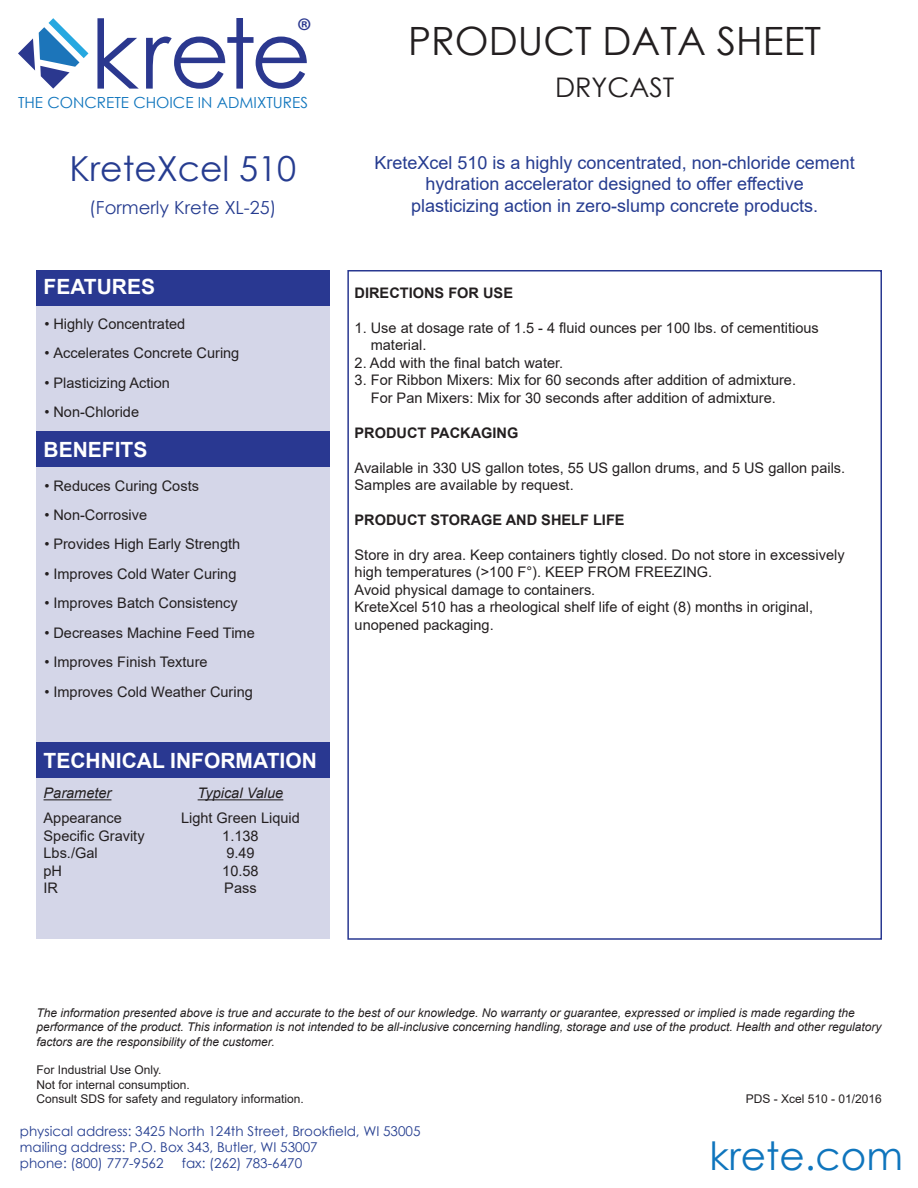
<style>
.page{position:relative;width:918px;height:1188px;background:#fff}
.page>*{position:absolute;margin:0;border:0;box-sizing:border-box;transform-origin:0 0}
.t1{font:39px "Century Gothic";color:#231f20}
.t2{font:39px "Century Gothic";color:#0f75bd}
.t3{font:36px "Myriad Pro";color:#2b388f}
.t4{font:34.5px "Century Gothic";color:#263c90}
.t5{font:27px "Century Gothic";color:#231f20}
.t6{font:700 21px "Arial";color:#fff}
.t7{font:18px "Arial";color:#263c90}
.t8{font:18px "Century Gothic";color:#263c90}
.t9{font:15.3px "Century Gothic";color:#0f75bd}
.t10{font:14.55px/17.4px "Arial";color:#231f20}
.t11{font:700 14.55px "Arial";color:#231f20}
.t12{font:italic 14.55px "Arial";color:#231f20}
.t13{font:13.5px "Century Gothic";color:#253e90}
.t14{font:italic 12px/14.4px "Arial";color:#231f20}
.t15{font:12px "Arial";color:#231f20}
</style>
<div class="page">
<svg style="left:18px;top:18px;width:70px;height:71px"></svg>
<svg style="left:97px;top:18px;width:42px;height:71px"></svg>
<svg style="left:146px;top:18px;width:161px;height:71px"></svg>
<div style="left:347px;top:270px;width:535px;height:670px;background:#fff;border:2px solid #293891"></div>
<div style="left:36px;top:270px;width:293px;height:668px;background:#d4d6e8"></div>
<div style="left:36px;top:270px;width:293px;height:35px;background:#293891"></div>
<div style="left:36px;top:432px;width:293px;height:35px;background:#293891"></div>
<div style="left:36px;top:743px;width:293px;height:35px;background:#293891"></div>
<hr style="left:44px;top:799px;width:67px;height:1px;background:#231f20">
<hr style="left:198px;top:799px;width:85px;height:1px;background:#231f20">
<h2 class="t3" style="left:297px;top:8px;width:17px">®</h2>
<p class="t9" style="left:18px;top:92px;width:292px">THE CONCRETE CHOICE IN ADMIXTURES</p>
<p class="t4" style="left:69px;top:145px;width:228px">KreteXcel 510</p>
<p class="t8" style="left:89px;top:195px;width:189px">(Formerly Krete XL-25)</p>
<p class="t6" style="left:44px;top:272px;width:113px">FEATURES</p>
<p class="t10" style="left:44px;top:315px;width:142px">• Highly Concentrated</p>
<p class="t10" style="left:44px;top:345px;width:196px">• Accelerates Concrete Curing</p>
<p class="t10" style="left:44px;top:374px;width:127px">• Plasticizing Action</p>
<p class="t10" style="left:44px;top:403px;width:96px">• Non-Chloride</p>
<p class="t6" style="left:44px;top:434px;width:105px">BENEFITS</p>
<p class="t10" style="left:44px;top:477px;width:156px">• Reduces Curing Costs</p>
<p class="t10" style="left:44px;top:506px;width:104px">• Non-Corrosive</p>
<p class="t10" style="left:44px;top:536px;width:197px">• Provides High Early Strength</p>
<p class="t10" style="left:44px;top:565px;width:193px">• Improves Cold Water Curing</p>
<p class="t10" style="left:44px;top:594px;width:195px">• Improves Batch Consistency</p>
<p class="t10" style="left:44px;top:624px;width:212px">• Decreases Machine Feed Time</p>
<p class="t10" style="left:44px;top:653px;width:165px">• Improves Finish Texture</p>
<p class="t10" style="left:44px;top:683px;width:210px">• Improves Cold Weather Curing</p>
<p class="t6" style="left:44px;top:746px;width:275px">TECHNICAL INFORMATION</p>
<p class="t12" style="left:44px;top:784px;width:69px">Parameter</p>
<p class="t12" style="left:198px;top:784px;width:87px">Typical Value</p>
<p class="t10" style="left:44px;top:809px;width:80px">Appearance</p>
<p class="t10" style="left:181px;top:809px;width:120px">Light Green Liquid</p>
<p class="t10" style="left:44px;top:827px;width:103px">Specific Gravity</p>
<p class="t10" style="left:222px;top:827px;width:38px">1.138</p>
<p class="t10" style="left:44px;top:844px;width:56px">Lbs./Gal</p>
<p class="t10" style="left:226px;top:844px;width:30px">9.49</p>
<p class="t10" style="left:44px;top:862px;width:20px">pH</p>
<p class="t10" style="left:222px;top:862px;width:38px">10.58</p>
<p class="t10" style="left:44px;top:879px;width:16px">IR</p>
<p class="t10" style="left:224px;top:879px;width:34px">Pass</p>
<p class="t1" style="left:408px;top:14px;width:414px">PRODUCT DATA SHEET</p>
<p class="t5" style="left:555px;top:68px;width:121px">DRYCAST</p>
<p class="t7" style="left:375px;top:150px;width:482px">KreteXcel 510 is a highly concentrated, non-chloride cement</p>
<p class="t7" style="left:425px;top:172px;width:380px">hydration accelerator designed to offer effective</p>
<p class="t7" style="left:411px;top:193px;width:409px">plasticizing action in zero-slump concrete products.</p>
<p class="t11" style="left:355px;top:283px;width:160px">DIRECTIONS FOR USE</p>
<p class="t10" style="left:355px;top:319px;width:466px">1. Use at dosage rate of 1.5 - 4 fluid ounces per 100 lbs. of cementitious</p>
<p class="t10" style="left:371px;top:337px;width:57px">material.</p>
<p class="t10" style="left:355px;top:354px;width:210px">2. Add with the final batch water.</p>
<p class="t10" style="left:355px;top:371px;width:443px">3. For Ribbon Mixers: Mix for 60 seconds after addition of admixture.</p>
<p class="t10" style="left:371px;top:389px;width:407px">For Pan Mixers: Mix for 30 seconds after addition of admixture.</p>
<p class="t11" style="left:355px;top:422px;width:165px">PRODUCT PACKAGING</p>
<p class="t10" style="left:355px;top:459px;width:492px">Available in 330 US gallon totes, 55 US gallon drums, and 5 US gallon pails.<br>Samples are available by request.</p>
<p class="t11" style="left:355px;top:510px;width:271px">PRODUCT STORAGE AND SHELF LIFE</p>
<p class="t10" style="left:355px;top:546px;width:492px">Store in dry area. Keep containers tightly closed. Do not store in excessively high temperatures (&gt;100 F°). KEEP FROM FREEZING.</p>
<p class="t10" style="left:355px;top:581px;width:242px">Avoid physical damage to containers.</p>
<p class="t10" style="left:355px;top:598px;width:460px">KreteXcel 510 has a rheological shelf life of eight (8) months in original,</p>
<p class="t10" style="left:355px;top:616px;width:141px">unopened packaging.</p>
<p class="t14" style="left:36px;top:1005px;width:847px">The information presented above is true and accurate to the best of our knowledge. No warranty or guarantee, expressed or implied is made regarding the performance of the product. This information is not intended to be all-inclusive concerning handling, storage and use of the product. Health and other regulatory factors are the responsibility of the customer.</p>
<p class="t15" style="left:36px;top:1062px;width:127px">For Industrial Use Only.</p>
<p class="t15" style="left:36px;top:1076px;width:155px">Not for internal consumption.</p>
<p class="t15" style="left:36px;top:1091px;width:269px">Consult SDS for safety and regulatory information.</p>
<p class="t15" style="left:746px;top:1091px;width:138px">PDS - Xcel 510 - 01/2016</p>
<p class="t13" style="left:20px;top:1121px;width:402px">physical address: 3425 North 124th Street, Brookfield, WI 53005</p>
<p class="t13" style="left:20px;top:1138px;width:299px">mailing address: P.O. Box 343, Butler, WI 53007</p>
<p class="t13" style="left:20px;top:1154px;width:145px">phone: (800) 777-9562</p>
<p class="t13" style="left:182px;top:1154px;width:122px">fax: (262) 783-6470</p>
<h1 class="t2" style="left:710px;top:1129px;width:195px">krete.com</h1>
</div>
